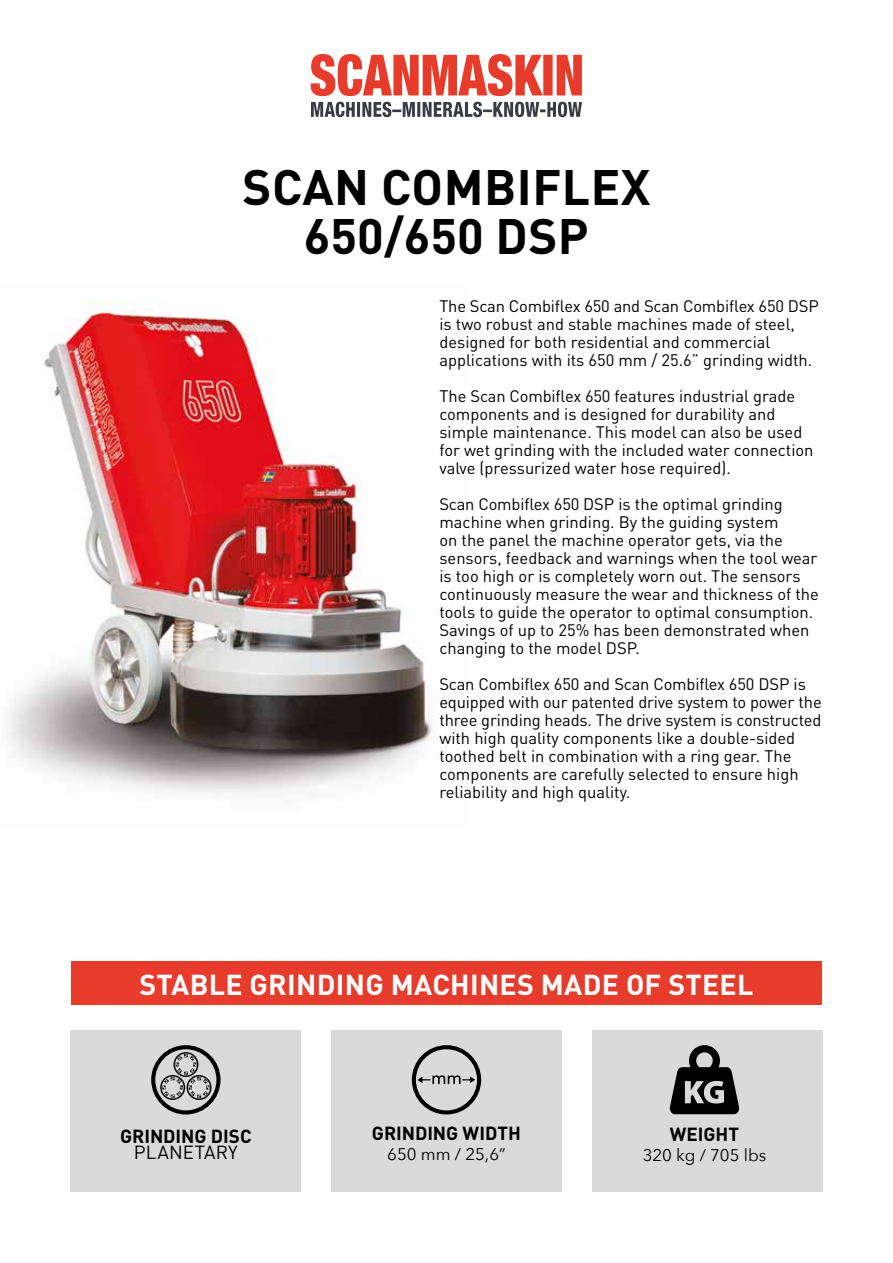
<style>
.page{position:relative;width:893px;height:1263px;background:#fff}
.page>*{position:absolute;margin:0;border:0;box-sizing:border-box;transform-origin:0 0}
.t1{font:700 49.2px/49.2px "DIN Pro";letter-spacing:.01em;color:#000;text-align:center}
.t2{font:700 28.5px "DIN Pro";letter-spacing:.01em;color:#fff}
.t3{font:700 18.75px "DIN Pro";color:#000}
.t4{font:18.75px "DIN Pro";letter-spacing:.01em;color:#000}
.t5{font:16.8px "Avenir Next";color:#000}
.t6{font:16.5px/18px "DIN Pro";color:#000}
</style>
<div class="page">
<div style="left:331px;top:1030px;width:231px;height:161px;background:#dadada"></div>
<svg style="left:412px;top:1045px;width:69px;height:69px"></svg>
<div style="left:592px;top:1030px;width:230px;height:161px;background:#dadada"></div>
<div style="left:70px;top:1030px;width:231px;height:161px;background:#dadada"></div>
<div style="left:71px;top:961px;width:751px;height:44px;background:#e73b2b"></div>
<svg style="left:311px;top:54px;width:271px;height:42px"></svg>
<svg style="left:311px;top:102px;width:271px;height:15px"></svg>
<svg style="left:151px;top:1045px;width:70px;height:69px"></svg>
<svg style="left:670px;top:1045px;width:69px;height:69px"></svg>
<img style="left:7px;top:301px;width:425px;height:491px">
<h1 class="t1" style="left:242px;top:157px;width:410px">SCAN COMBIFLEX<br>650/650 DSP</h1>
<p class="t6" style="left:439px;top:295px;width:381px">The Scan Combiflex 650 and Scan Combiflex 650 DSP is two robust and stable machines made of steel, designed for both residential and commercial applications with its 650 mm / 25.6” grinding width.</p>
<p class="t6" style="left:439px;top:385px;width:376px">The Scan Combiflex 650 features industrial grade components and is designed for durability and simple maintenance. This model can also be used for wet grinding with the included water connection valve (pressurized water hose required).</p>
<p class="t6" style="left:439px;top:493px;width:381px">Scan Combiflex 650 DSP is the optimal grinding machine when grinding. By the guiding system<br>on the panel the machine operator gets, via the sensors, feedback and warnings when the tool wear is too high or is completely worn out. The sensors continuously measure the wear and thickness of the tools to guide the operator to optimal consumption.<br>Savings of up to 25% has been demonstrated when changing to the model DSP.</p>
<p class="t6" style="left:439px;top:673px;width:384px">Scan Combiflex 650 and Scan Combiflex 650 DSP is equipped with our patented drive system to power the three grinding heads. The drive system is constructed with high quality components like a double-sided toothed belt in combination with a ring gear. The components are carefully selected to ensure high reliability and high quality.</p>
<h2 class="t2" style="left:140px;top:960px;width:615px">STABLE GRINDING MACHINES MADE OF STEEL</h2>
<p class="t3" style="left:120px;top:1120px;width:133px">GRINDING DISC</p>
<p class="t4" style="left:134px;top:1138px;width:105px">PLANETARY</p>
<p class="t3" style="left:372px;top:1117px;width:151px">GRINDING WIDTH</p>
<p class="t5" style="left:387px;top:1140px;width:120px">650 mm / 25,6”</p>
<p class="t3" style="left:670px;top:1118px;width:71px">WEIGHT</p>
<p class="t5" style="left:643px;top:1141px;width:125px">320 kg / 705 lbs</p>
</div>
